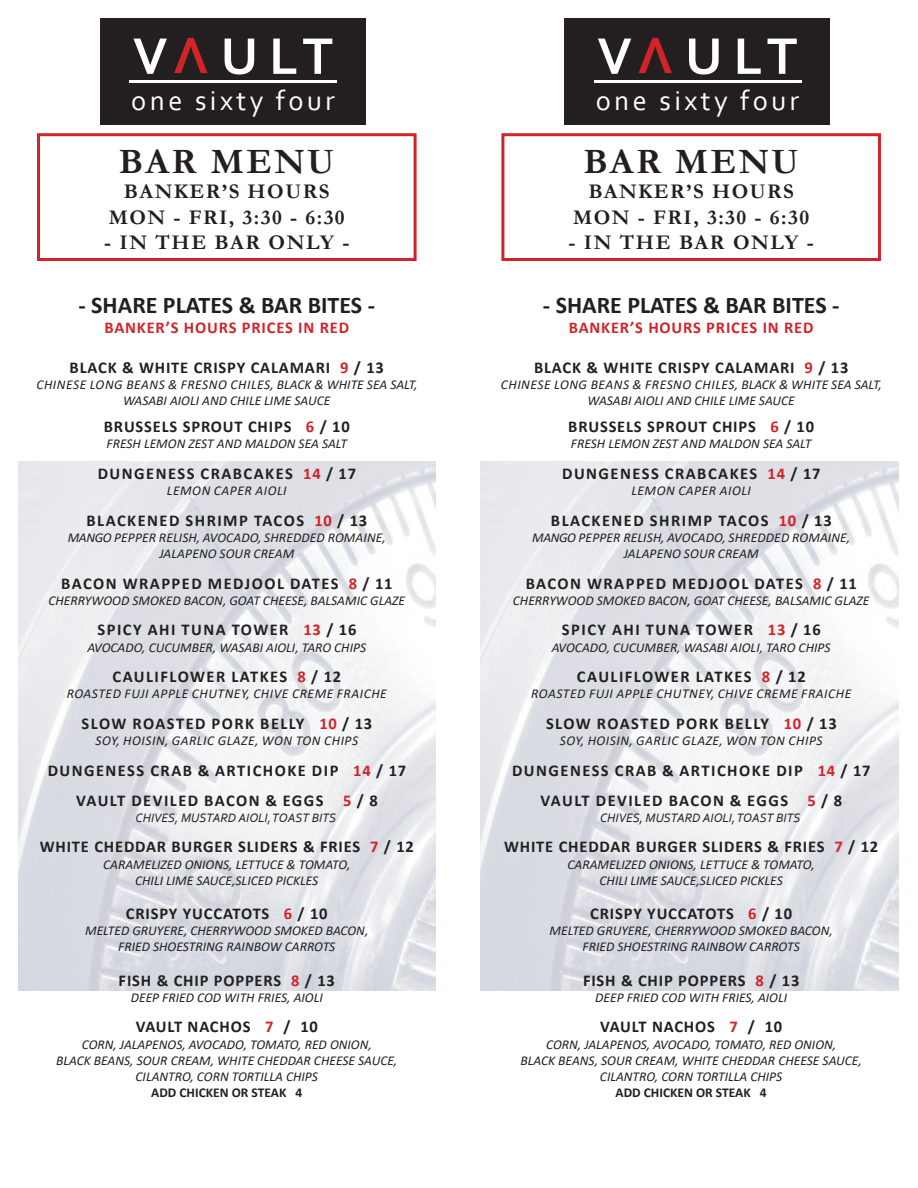
<style>
.page{position:relative;width:918px;height:1188px;background:#fff}
.page>*{position:absolute;margin:0;border:0;box-sizing:border-box;transform-origin:0 0}
.t1{font:700 54px "Corbel";letter-spacing:.14em;color:#fff}
.t2{font:700 54px "Corbel";color:#d1232a}
.t3{font:700 36px "Garamond";letter-spacing:.07em;color:#231f20}
.t4{font:28.5px "Corbel";letter-spacing:.12em;color:#fff}
.t5{font:700 24px "Calibri";color:#231f20}
.t6{font:700 21px "Garamond";letter-spacing:.07em;color:#231f20}
.COCKTAIL_ITEM{font:700 16.5px "Calibri";letter-spacing:.09em;color:#231f20}
.COCKTAIL_ITEM-2{font:700 16.5px "Calibri";letter-spacing:.05em;color:#231f20}
.COCKTAIL_ITEM-3{font:700 16.5px "Calibri";letter-spacing:.05em;color:#d1232a}
.COCKTAIL_DESCRIPTION{font:italic 13.5px "Calibri";color:#231f20}
.COCKTAIL_DESCRIPTION-2{font:italic 13.5px "Calibri";letter-spacing:.04em;color:#231f20}
.COCKTAIL_DESCRIPTION-3{font:italic 13.5px "Calibri";letter-spacing:.035em;color:#231f20}
.COCKTAIL_DESCRIPTION-4{font:700 13.5px "Calibri";color:#231f20}
.Menu_Description{font:italic 12.75px "Corbel";color:#231f20}
.s1{color:#d1232a}
</style>
<div class="page">
<img style="left:18px;top:461px;width:418px;height:530px">
<img style="left:481px;top:461px;width:417px;height:530px">
<div style="left:564px;top:18px;width:266px;height:106px;background:#231f20"></div>
<hr style="left:594px;top:80px;width:207px;height:3px;background:#fff">
<div style="left:501px;top:133px;width:380px;height:128px;border:3px solid #d1232a"></div>
<div style="left:100px;top:18px;width:266px;height:106px;background:#231f20"></div>
<hr style="left:130px;top:80px;width:207px;height:3px;background:#fff">
<div style="left:37px;top:133px;width:380px;height:128px;border:3px solid #d1232a"></div>
<p class="t2" style="left:208px;top:89px;width:36px;rotate:-180deg">V</p>
<p class="t1" style="left:133px;top:22px;width:202px">V ULT</p>
<p class="t4" style="left:131px;top:83px;width:205px">one sixty four</p>
<p class="t3" style="left:119px;top:137px;width:217px">BAR MENU</p>
<p class="t6" style="left:124px;top:177px;width:207px">BANKER’S HOURS</p>
<p class="t6" style="left:109px;top:203px;width:238px">MON - FRI, 3:30 - 6:30</p>
<p class="t6" style="left:104px;top:228px;width:247px">- IN THE BAR ONLY -</p>
<p class="t5" style="left:79px;top:288px;width:298px">- SHARE PLATES &amp; BAR BITES -</p>
<p class="COCKTAIL_ITEM-3" style="left:104px;top:316px;width:246px">BANKER’S HOURS PRICES IN RED</p>
<p class="COCKTAIL_ITEM-2" style="left:70px;top:355px;width:316px">BLACK &amp; WHITE CRISPY CALAMARI <span class="s1">9</span> / 13</p>
<p class="COCKTAIL_DESCRIPTION-3" style="left:36px;top:375px;width:382px">CHINESE LONG BEANS &amp; FRESNO CHILES, BLACK &amp; WHITE SEA SALT,</p>
<p class="COCKTAIL_DESCRIPTION" style="left:123px;top:391px;width:209px">WASABI AIOLI AND CHILE LIME SAUCE</p>
<p class="COCKTAIL_ITEM-2" style="left:104px;top:415px;width:247px">BRUSSELS SPROUT CHIPS <span class="s1">6</span> / 10</p>
<p class="COCKTAIL_DESCRIPTION" style="left:106px;top:434px;width:242px">FRESH LEMON ZEST AND MALDON SEA SALT</p>
<p class="COCKTAIL_ITEM" style="left:98px;top:462px;width:260px">DUNGENESS CRABCAKES <span class="s1">14</span> / 17</p>
<p class="COCKTAIL_DESCRIPTION-2" style="left:167px;top:481px;width:121px">LEMON CAPER AIOLI</p>
<p class="COCKTAIL_ITEM" style="left:87px;top:508px;width:282px">BLACKENED SHRIMP TACOS <span class="s1">10</span> / 13</p>
<p class="COCKTAIL_DESCRIPTION" style="left:68px;top:528px;width:319px">MANGO PEPPER RELISH, AVOCADO, SHREDDED ROMAINE,</p>
<p class="COCKTAIL_DESCRIPTION" style="left:159px;top:544px;width:136px">JALAPENO SOUR CREAM</p>
<p class="COCKTAIL_ITEM" style="left:61px;top:571px;width:333px">BACON WRAPPED MEDJOOL DATES <span class="s1">8</span> / 11</p>
<p class="COCKTAIL_DESCRIPTION" style="left:49px;top:591px;width:358px">CHERRYWOOD SMOKED BACON, GOAT CHEESE, BALSAMIC GLAZE</p>
<p class="COCKTAIL_ITEM" style="left:98px;top:618px;width:260px">SPICY AHI TUNA TOWER <span class="s1">13</span> / 16</p>
<p class="COCKTAIL_DESCRIPTION" style="left:87px;top:638px;width:280px">AVOCADO, CUCUMBER, WASABI AIOLI, TARO CHIPS</p>
<p class="COCKTAIL_ITEM" style="left:113px;top:665px;width:230px">CAULIFLOWER LATKES <span class="s1">8</span> / 12</p>
<p class="COCKTAIL_DESCRIPTION-2" style="left:67px;top:685px;width:322px">ROASTED FUJI APPLE CHUTNEY, CHIVE CREME FRAICHE</p>
<p class="COCKTAIL_ITEM" style="left:82px;top:712px;width:292px">SLOW ROASTED PORK BELLY <span class="s1">10</span> / 13</p>
<p class="COCKTAIL_DESCRIPTION-2" style="left:95px;top:731px;width:264px">SOY, HOISIN, GARLIC GLAZE, WON TON CHIPS</p>
<p class="COCKTAIL_ITEM" style="left:48px;top:759px;width:360px">DUNGENESS CRAB &amp; ARTICHOKE DIP <span class="s1">14</span> / 17</p>
<p class="COCKTAIL_ITEM" style="left:76px;top:789px;width:303px">VAULT DEVILED BACON &amp; EGGS <span class="s1">5</span> / 8</p>
<p class="Menu_Description" style="left:136px;top:810px;width:202px">CHIVES, MUSTARD AIOLI, TOAST BITS</p>
<p class="COCKTAIL_ITEM-2" style="left:40px;top:835px;width:376px">WHITE CHEDDAR BURGER SLIDERS &amp; FRIES <span class="s1">7</span> / 12</p>
<p class="COCKTAIL_DESCRIPTION" style="left:103px;top:855px;width:249px">CARAMELIZED ONIONS, LETTUCE &amp; TOMATO,</p>
<p class="COCKTAIL_DESCRIPTION" style="left:135px;top:871px;width:185px">CHILI LIME SAUCE,SLICED PICKLES</p>
<p class="COCKTAIL_ITEM-2" style="left:126px;top:902px;width:203px">CRISPY YUCCATOTS <span class="s1">6</span> / 10</p>
<p class="COCKTAIL_DESCRIPTION" style="left:85px;top:921px;width:285px">MELTED GRUYERE, CHERRYWOOD SMOKED BACON,</p>
<p class="COCKTAIL_DESCRIPTION" style="left:118px;top:937px;width:219px">FRIED SHOESTRING RAINBOW CARROTS</p>
<p class="COCKTAIL_ITEM-2" style="left:119px;top:968px;width:218px">FISH &amp; CHIP POPPERS <span class="s1">8</span> / 13</p>
<p class="COCKTAIL_DESCRIPTION" style="left:131px;top:988px;width:194px">DEEP FRIED COD WITH FRIES, AIOLI</p>
<p class="COCKTAIL_ITEM-2" style="left:136px;top:1015px;width:184px">VAULT NACHOS <span class="s1">7</span> / 10</p>
<p class="COCKTAIL_DESCRIPTION" style="left:82px;top:1035px;width:292px">CORN, JALAPENOS, AVOCADO, TOMATO, RED ONION,</p>
<p class="COCKTAIL_DESCRIPTION" style="left:56px;top:1051px;width:343px">BLACK BEANS, SOUR CREAM, WHITE CHEDDAR CHEESE SAUCE,</p>
<p class="COCKTAIL_DESCRIPTION" style="left:136px;top:1067px;width:184px">CILANTRO, CORN TORTILLA CHIPS</p>
<p class="COCKTAIL_DESCRIPTION-4" style="left:151px;top:1083px;width:153px">ADD CHICKEN OR STEAK 4</p>
<p class="t2" style="left:672px;top:89px;width:36px;rotate:-180deg">V</p>
<p class="t1" style="left:597px;top:22px;width:202px">V ULT</p>
<p class="t4" style="left:596px;top:83px;width:205px">one sixty four</p>
<p class="t3" style="left:583px;top:137px;width:217px">BAR MENU</p>
<p class="t6" style="left:588px;top:177px;width:207px">BANKER’S HOURS</p>
<p class="t6" style="left:573px;top:203px;width:238px">MON - FRI, 3:30 - 6:30</p>
<p class="t6" style="left:569px;top:228px;width:247px">- IN THE BAR ONLY -</p>
<p class="t5" style="left:543px;top:288px;width:298px">- SHARE PLATES &amp; BAR BITES -</p>
<p class="COCKTAIL_ITEM-3" style="left:569px;top:316px;width:246px">BANKER’S HOURS PRICES IN RED</p>
<p class="COCKTAIL_ITEM-2" style="left:534px;top:355px;width:316px">BLACK &amp; WHITE CRISPY CALAMARI <span class="s1">9</span> / 13</p>
<p class="COCKTAIL_DESCRIPTION-3" style="left:501px;top:375px;width:382px">CHINESE LONG BEANS &amp; FRESNO CHILES, BLACK &amp; WHITE SEA SALT,</p>
<p class="COCKTAIL_DESCRIPTION" style="left:588px;top:391px;width:209px">WASABI AIOLI AND CHILE LIME SAUCE</p>
<p class="COCKTAIL_ITEM-2" style="left:568px;top:415px;width:247px">BRUSSELS SPROUT CHIPS <span class="s1">6</span> / 10</p>
<p class="COCKTAIL_DESCRIPTION" style="left:571px;top:434px;width:242px">FRESH LEMON ZEST AND MALDON SEA SALT</p>
<p class="COCKTAIL_ITEM" style="left:562px;top:462px;width:260px">DUNGENESS CRABCAKES <span class="s1">14</span> / 17</p>
<p class="COCKTAIL_DESCRIPTION-2" style="left:631px;top:481px;width:121px">LEMON CAPER AIOLI</p>
<p class="COCKTAIL_ITEM" style="left:551px;top:508px;width:282px">BLACKENED SHRIMP TACOS <span class="s1">10</span> / 13</p>
<p class="COCKTAIL_DESCRIPTION" style="left:532px;top:528px;width:319px">MANGO PEPPER RELISH, AVOCADO, SHREDDED ROMAINE,</p>
<p class="COCKTAIL_DESCRIPTION" style="left:624px;top:544px;width:136px">JALAPENO SOUR CREAM</p>
<p class="COCKTAIL_ITEM" style="left:526px;top:571px;width:333px">BACON WRAPPED MEDJOOL DATES <span class="s1">8</span> / 11</p>
<p class="COCKTAIL_DESCRIPTION" style="left:513px;top:591px;width:358px">CHERRYWOOD SMOKED BACON, GOAT CHEESE, BALSAMIC GLAZE</p>
<p class="COCKTAIL_ITEM" style="left:562px;top:618px;width:260px">SPICY AHI TUNA TOWER <span class="s1">13</span> / 16</p>
<p class="COCKTAIL_DESCRIPTION" style="left:552px;top:638px;width:280px">AVOCADO, CUCUMBER, WASABI AIOLI, TARO CHIPS</p>
<p class="COCKTAIL_ITEM" style="left:577px;top:665px;width:230px">CAULIFLOWER LATKES <span class="s1">8</span> / 12</p>
<p class="COCKTAIL_DESCRIPTION-2" style="left:531px;top:685px;width:322px">ROASTED FUJI APPLE CHUTNEY, CHIVE CREME FRAICHE</p>
<p class="COCKTAIL_ITEM" style="left:546px;top:712px;width:292px">SLOW ROASTED PORK BELLY <span class="s1">10</span> / 13</p>
<p class="COCKTAIL_DESCRIPTION-2" style="left:560px;top:731px;width:264px">SOY, HOISIN, GARLIC GLAZE, WON TON CHIPS</p>
<p class="COCKTAIL_ITEM" style="left:512px;top:759px;width:360px">DUNGENESS CRAB &amp; ARTICHOKE DIP <span class="s1">14</span> / 17</p>
<p class="COCKTAIL_ITEM" style="left:541px;top:789px;width:303px">VAULT DEVILED BACON &amp; EGGS <span class="s1">5</span> / 8</p>
<p class="Menu_Description" style="left:600px;top:810px;width:202px">CHIVES, MUSTARD AIOLI, TOAST BITS</p>
<p class="COCKTAIL_ITEM-2" style="left:504px;top:835px;width:376px">WHITE CHEDDAR BURGER SLIDERS &amp; FRIES <span class="s1">7</span> / 12</p>
<p class="COCKTAIL_DESCRIPTION" style="left:568px;top:855px;width:249px">CARAMELIZED ONIONS, LETTUCE &amp; TOMATO,</p>
<p class="COCKTAIL_DESCRIPTION" style="left:600px;top:871px;width:185px">CHILI LIME SAUCE,SLICED PICKLES</p>
<p class="COCKTAIL_ITEM-2" style="left:590px;top:902px;width:203px">CRISPY YUCCATOTS <span class="s1">6</span> / 10</p>
<p class="COCKTAIL_DESCRIPTION" style="left:550px;top:921px;width:285px">MELTED GRUYERE, CHERRYWOOD SMOKED BACON,</p>
<p class="COCKTAIL_DESCRIPTION" style="left:583px;top:937px;width:219px">FRIED SHOESTRING RAINBOW CARROTS</p>
<p class="COCKTAIL_ITEM-2" style="left:583px;top:968px;width:218px">FISH &amp; CHIP POPPERS <span class="s1">8</span> / 13</p>
<p class="COCKTAIL_DESCRIPTION" style="left:595px;top:988px;width:194px">DEEP FRIED COD WITH FRIES, AIOLI</p>
<p class="COCKTAIL_ITEM-2" style="left:600px;top:1015px;width:184px">VAULT NACHOS <span class="s1">7</span> / 10</p>
<p class="COCKTAIL_DESCRIPTION" style="left:546px;top:1035px;width:292px">CORN, JALAPENOS, AVOCADO, TOMATO, RED ONION,</p>
<p class="COCKTAIL_DESCRIPTION" style="left:521px;top:1051px;width:343px">BLACK BEANS, SOUR CREAM, WHITE CHEDDAR CHEESE SAUCE,</p>
<p class="COCKTAIL_DESCRIPTION" style="left:600px;top:1067px;width:184px">CILANTRO, CORN TORTILLA CHIPS</p>
<p class="COCKTAIL_DESCRIPTION-4" style="left:616px;top:1083px;width:153px">ADD CHICKEN OR STEAK 4</p>
</div>
